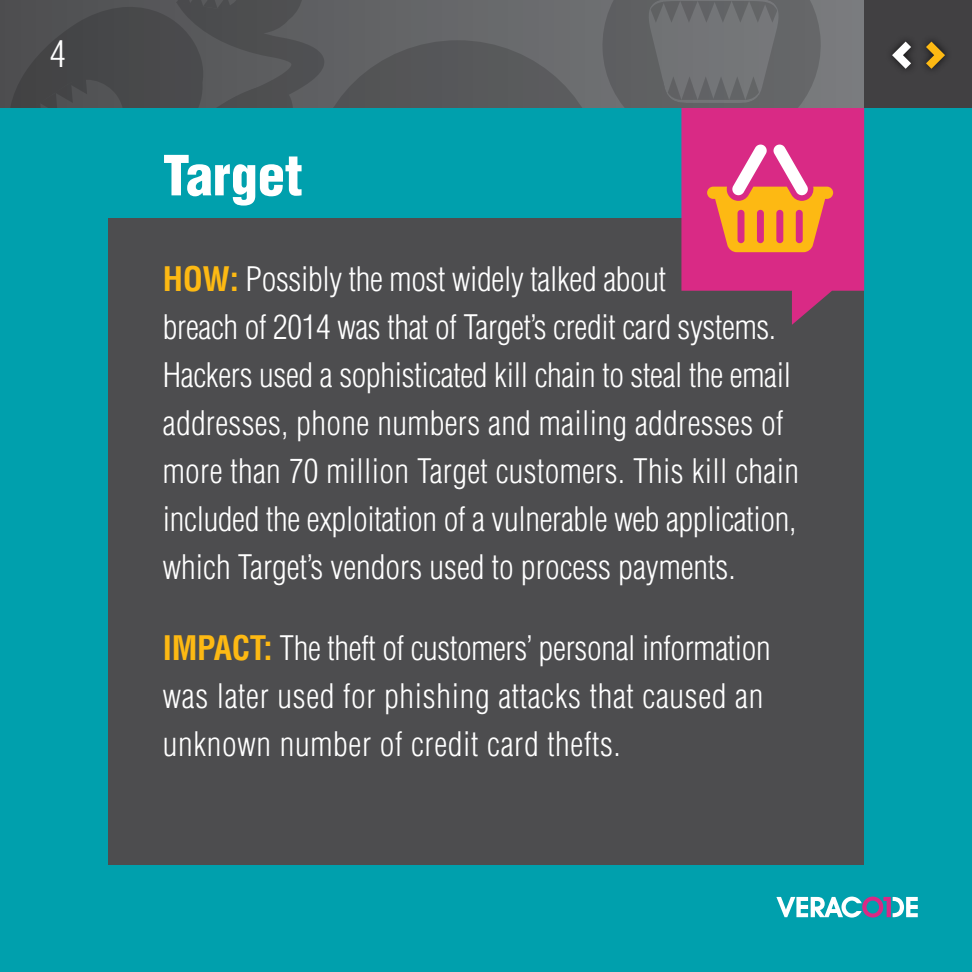
<style>
.page{position:relative;width:972px;height:972px;background:#fff}
.page>*{position:absolute;margin:0;border:0;box-sizing:border-box;transform-origin:0 0}
.t1{font:900 condensed 54px "Helvetica LT Std";color:#fff}
.t2{font:300 condensed 36px "Helvetica LT Std";color:#fff}
.t3{font:300 condensed 33px/48px "Helvetica LT Std";letter-spacing:-.01em;color:#fff}
.t4{font:300 condensed 33px/48px "Helvetica LT Std";letter-spacing:.02em;color:#fff}
.s1{font-weight:700;color:#fdb913}
</style>
<div class="page">
<svg style="left:0;top:0;width:864px;height:108px;background:#717275"></svg>
<svg style="left:9px;top:0;width:814px;height:108px;background:#5b5c5e"></svg>
<div style="left:0;top:108px;width:972px;height:864px;background:#00a0ad"></div>
<div style="left:109px;top:218px;width:755px;height:647px;background:#4d4d4f"></div>
<svg style="left:681px;top:108px;width:183px;height:217px;fill:#d92a85"></svg>
<svg style="left:707px;top:145px;width:126px;height:107px;background:#ea7565"></svg>
<div style="left:864px;top:0;width:108px;height:108px;background:#414042"></div>
<svg style="left:776px;top:897px;width:142px;height:21px"></svg>
<svg style="left:926px;top:42px;width:19px;height:27px"></svg>
<svg style="left:892px;top:42px;width:19px;height:27px"></svg>
<p class="t2" style="left:50px;top:32px;width:17px">4</p>
<h1 class="t1" style="left:163px;top:141px;width:141px">Target</h1>
<p class="t3" style="left:163px;top:254px;width:638px"><span class="s1">HOW:</span> Possibly the most widely talked about<br>breach of 2014 was that of Target’s credit card systems.<br>Hackers used a sophisticated kill chain to steal the email addresses, phone numbers and mailing addresses of more than 70 million Target customers. This kill chain included the exploitation of a vulnerable web application, which Target’s vendors used to process payments.</p>
<p class="t4" style="left:163px;top:624px;width:609px"><span class="s1">IMPACT:</span> The theft of customers’ personal information was later used for phishing attacks that caused an unknown number of credit card thefts.</p>
</div>
